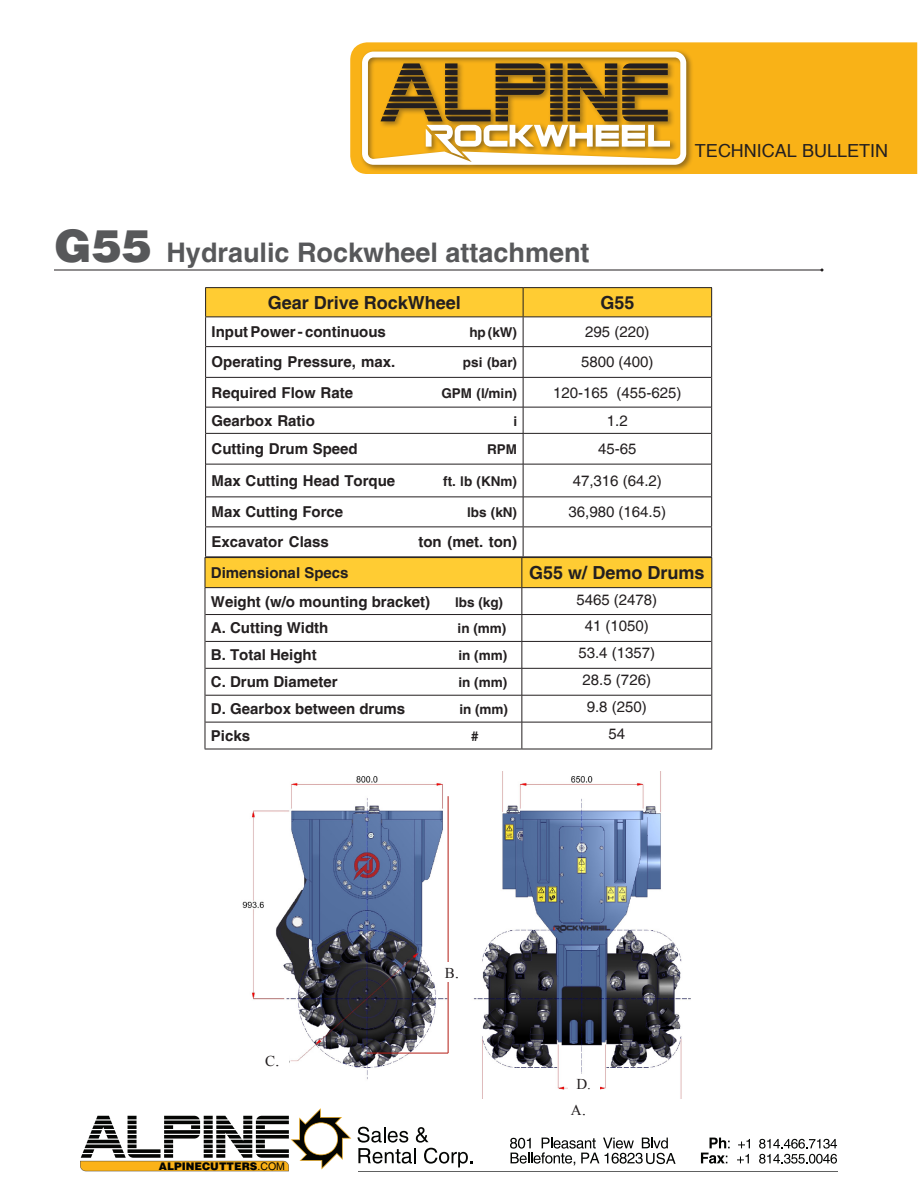
<style>
.page{position:relative;width:918px;height:1188px;background:#fff}
.page>*{position:absolute;margin:0;border:0;box-sizing:border-box;transform-origin:0 0}
.t1{font:700 27px "Helvetica";color:#57585a}
.t2{font:700 18px "Helvetica";color:#231f20}
.t3{font:18px "Helvetica";color:#231f20}
.t4{font:700 15px "Helvetica";color:#231f20}
.t5{font:15px "Helvetica";color:#231f20}
.t6{font:15px "Times New Roman";color:#231f20}
.t7{font:700 13.5px "Helvetica";color:#231f20}
.t8{font:900 10.5px "Helvetica";color:#040503}
.s1{font-weight:900;font-size:45px}
.s2{font-size:18px}
.s3{font-weight:400}
</style>
<div class="page">
<div style="left:350px;top:42px;width:567px;height:132px;background:#f9b217"></div>
<div style="left:359px;top:49px;width:334px;height:123px;background:#231f20;opacity:.5"></div>
<svg style="left:362px;top:52px;width:324px;height:113px"></svg>
<hr style="left:54px;top:270px;width:768px;height:1px;background:#231f20">
<svg style="left:80px;top:1108px;width:271px;height:63px"></svg>
<svg style="left:358px;top:1127px;width:115px;height:40px"></svg>
<hr style="left:359px;top:1171px;width:479px;height:1px;background:#606161">
<svg style="left:738px;top:1139px;width:12px;height:9px"></svg>
<svg style="left:701px;top:1138px;width:29px;height:26px"></svg>
<svg style="left:737px;top:1154px;width:12px;height:9px"></svg>
<svg style="left:759px;top:1139px;width:78px;height:25px"></svg>
<svg style="left:510px;top:1138px;width:166px;height:28px"></svg>
<img style="left:242px;top:772px;width:449px;height:327px">
<div style="left:568px;top:1074px;width:32px;height:20px;background:#fff"></div>
<div style="left:257px;top:1051px;width:31px;height:19px;background:#fff"></div>
<hr style="left:448px;top:796px;width:1px;height:257px;background:#b41d15">
<div style="left:432px;top:962px;width:40px;height:20px;background:#fff"></div>
<hr style="left:367px;top:1053px;width:81px;height:1px;background:#b41d15">
<hr style="left:205px;top:749px;width:317px;height:1px;background:#231f20">
<hr style="left:522px;top:749px;width:190px;height:1px;background:#231f20">
<hr style="left:205px;top:317px;width:1px;height:30px;background:#231f20">
<hr style="left:711px;top:317px;width:1px;height:30px;background:#231f20">
<hr style="left:205px;top:347px;width:1px;height:30px;background:#231f20">
<hr style="left:711px;top:347px;width:1px;height:30px;background:#231f20">
<hr style="left:205px;top:377px;width:1px;height:30px;background:#231f20">
<hr style="left:711px;top:377px;width:1px;height:30px;background:#231f20">
<svg style="left:205px;top:407px;width:1px;height:26px"></svg>
<svg style="left:711px;top:407px;width:1px;height:26px"></svg>
<hr style="left:205px;top:433px;width:1px;height:31px;background:#231f20">
<hr style="left:711px;top:433px;width:1px;height:31px;background:#231f20">
<hr style="left:205px;top:464px;width:1px;height:33px;background:#231f20">
<hr style="left:711px;top:464px;width:1px;height:33px;background:#231f20">
<hr style="left:206px;top:346px;width:317px;height:1px;background:#231f20">
<hr style="left:523px;top:346px;width:188px;height:1px;background:#231f20">
<hr style="left:523px;top:347px;width:1px;height:30px;background:#231f20">
<hr style="left:206px;top:377px;width:317px;height:1px;background:#231f20">
<hr style="left:523px;top:377px;width:188px;height:1px;background:#231f20">
<hr style="left:206px;top:407px;width:317px;height:1px;background:#231f20">
<hr style="left:523px;top:407px;width:188px;height:1px;background:#231f20">
<svg style="left:523px;top:378px;width:1px;height:55px"></svg>
<hr style="left:206px;top:433px;width:317px;height:1px;background:#231f20">
<hr style="left:523px;top:433px;width:188px;height:1px;background:#231f20">
<hr style="left:523px;top:434px;width:1px;height:30px;background:#231f20">
<hr style="left:206px;top:464px;width:317px;height:1px;background:#231f20">
<hr style="left:523px;top:464px;width:188px;height:1px;background:#231f20">
<hr style="left:523px;top:464px;width:1px;height:33px;background:#231f20">
<svg style="left:205px;top:497px;width:507px;height:252px"></svg>
<hr style="left:205px;top:287px;width:318px;height:1px;background:#231f20">
<hr style="left:523px;top:287px;width:189px;height:1px;background:#231f20">
<svg style="left:205px;top:288px;width:507px;height:58px"></svg>
<hr style="left:205px;top:316px;width:318px;height:1px;background:#231f20">
<hr style="left:523px;top:316px;width:189px;height:1px;background:#231f20">
<p class="t3" style="left:695px;top:140px;width:195px">TECHNICAL BULLETIN</p>
<p class="t1" style="left:54px;top:236px;width:537px"><span class="s1">G55</span> Hydraulic Rockwheel attachment</p>
<p class="t2" style="left:268px;top:291px;width:195px">Gear Drive RockWheel</p>
<p class="t2" style="left:600px;top:291px;width:36px">G55</p>
<p class="t4" style="left:212px;top:323px;width:176px">Input Power - continuous</p>
<p class="t7" style="left:469px;top:324px;width:49px">hp (kW)</p>
<p class="t5" style="left:585px;top:323px;width:66px">295 (220)</p>
<p class="t4" style="left:212px;top:353px;width:185px">Operating Pressure, max.</p>
<p class="t7" style="left:463px;top:354px;width:56px">psi (bar)</p>
<p class="t5" style="left:581px;top:353px;width:74px">5800 (400)</p>
<p class="t4" style="left:212px;top:383px;width:143px">Required Flow Rate</p>
<p class="t7" style="left:441px;top:385px;width:77px">GPM (l/min)</p>
<p class="t5" style="left:553px;top:384px;width:130px">120-165 (455-625)</p>
<p class="t4" style="left:212px;top:411px;width:105px">Gearbox Ratio</p>
<p class="t7" style="left:513px;top:413px;width:5px">i</p>
<p class="t5" style="left:607px;top:412px;width:22px">1.2</p>
<p class="t4" style="left:212px;top:440px;width:148px">Cutting Drum Speed</p>
<p class="t7" style="left:487px;top:441px;width:31px">RPM</p>
<p class="t5" style="left:598px;top:440px;width:40px">45-65</p>
<p class="t4" style="left:212px;top:471px;width:185px">Max Cutting Head Torque</p>
<p class="t7" style="left:443px;top:473px;width:75px">ft. lb (KNm)</p>
<p class="t5" style="left:573px;top:472px;width:91px">47,316 (64.2)</p>
<p class="t4" style="left:212px;top:503px;width:133px">Max Cutting Force</p>
<p class="t7" style="left:467px;top:504px;width:51px">lbs (kN)</p>
<p class="t5" style="left:569px;top:503px;width:99px">36,980 (164.5)</p>
<p class="t4" style="left:212px;top:533px;width:119px">Excavator Class</p>
<p class="t4" style="left:418px;top:533px;width:100px">ton (met. ton)</p>
<p class="t4" style="left:211px;top:564px;width:139px">Dimensional Specs</p>
<p class="t2" style="left:529px;top:562px;width:177px">G55 w/ Demo Drums</p>
<p class="t4" style="left:211px;top:592px;width:221px">Weight (w/o mounting bracket)</p>
<p class="t7" style="left:455px;top:594px;width:50px">lbs (kg)</p>
<p class="t5" style="left:576px;top:591px;width:82px">5465 (2478)</p>
<p class="t4" style="left:211px;top:619px;width:119px">A. Cutting Width</p>
<p class="t7" style="left:458px;top:620px;width:50px">in (mm)</p>
<p class="t5" style="left:585px;top:617px;width:66px">41 (1050)</p>
<p class="t4" style="left:211px;top:646px;width:107px">B. Total Height</p>
<p class="t7" style="left:459px;top:647px;width:50px">in (mm)</p>
<p class="t5" style="left:578px;top:644px;width:78px">53.4 (1357)</p>
<p class="t4" style="left:211px;top:673px;width:128px">C. Drum Diameter</p>
<p class="t7" style="left:459px;top:674px;width:50px">in (mm)</p>
<p class="t5" style="left:583px;top:671px;width:70px">28.5 (726)</p>
<p class="t4" style="left:211px;top:700px;width:196px">D. Gearbox between drums</p>
<p class="t7" style="left:459px;top:701px;width:50px">in (mm)</p>
<p class="t5" style="left:587px;top:698px;width:62px">9.8 (250)</p>
<p class="t4" style="left:211px;top:727px;width:41px">Picks</p>
<p class="t7" style="left:471px;top:728px;width:9px">#</p>
<p class="t5" style="left:608px;top:725px;width:18px">54</p>
<p class="t6" style="left:265px;top:1051px;width:16px">C<span class="s2">.</span></p>
<p class="t8" style="left:159px;top:1159px;width:128px">ALPINECUTTERS<span class="s3">.COM</span></p>
<p class="t6" style="left:445px;top:963px;width:16px">B<span class="s2">.</span></p>
<p class="t6" style="left:576px;top:1074px;width:16px">D.</p>
<p class="t6" style="left:571px;top:1099px;width:17px">A<span class="s2">.</span></p>
</div>
